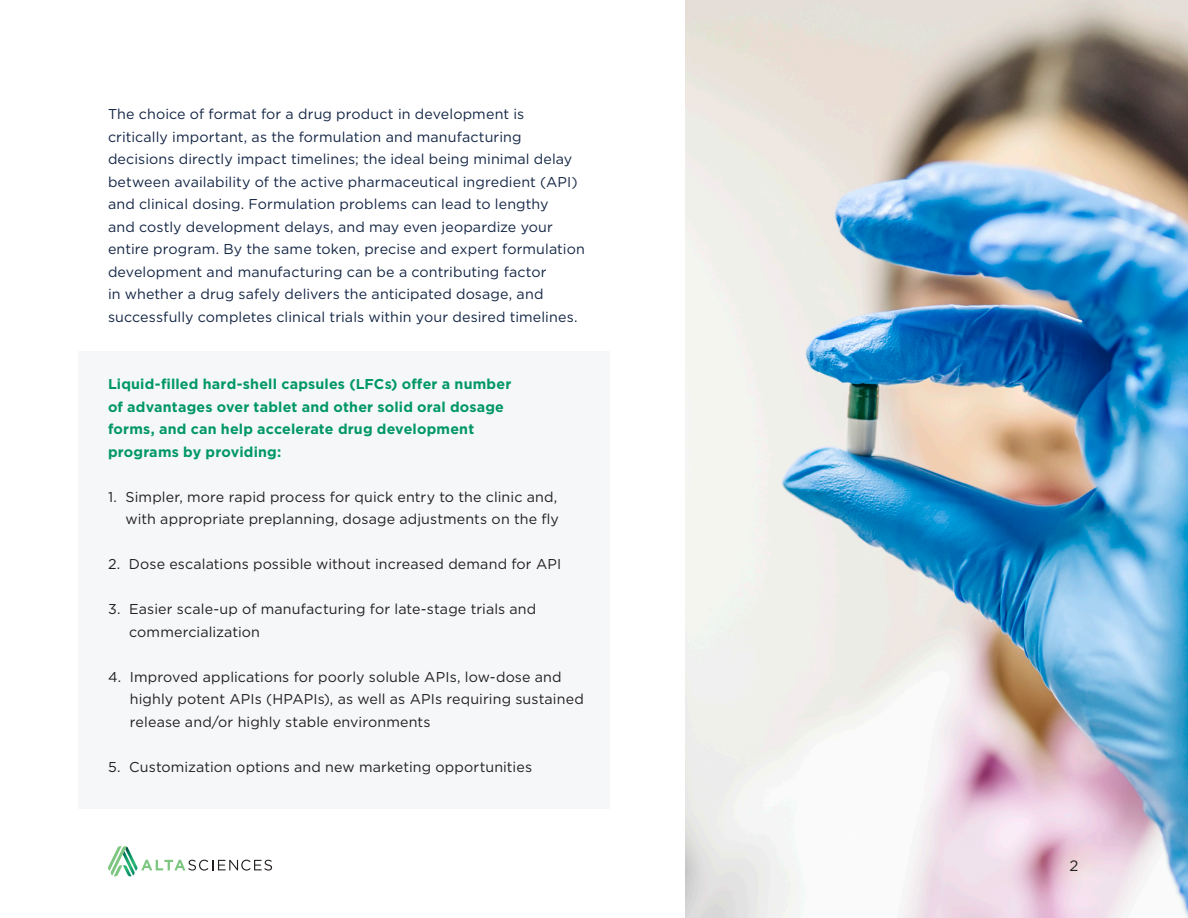
<style>
.page{position:relative;width:1188px;height:918px;background:#fff}
.page>*{position:absolute;margin:0;border:0;box-sizing:border-box;transform-origin:0 0}
.t1{font:15px "Gotham";color:#231f20}
.t2{font:14.25px/22.5px "Gotham";letter-spacing:.01em;color:#142645}
.t3{font:14.25px/22.5px "Gotham";letter-spacing:.01em;color:#231f20}
.emphasis_H3{font:700 14.25px/22.5px "Gotham";letter-spacing:.015em;color:#009766}
.t4{font:13.5px "Gotham";color:#231f20}
</style>
<div class="page">
<svg style="left:108px;top:846px;width:164px;height:31px"></svg>
<div style="left:78px;top:351px;width:531px;height:458px;background:#f5f7f9"></div>
<img style="left:685px;top:0;width:503px;height:918px">
<p class="t2" style="left:108px;top:103px;width:478px">The choice of format for a drug product in development is critically important, as the formulation and manufacturing decisions directly impact timelines; the ideal being minimal delay between availability of the active pharmaceutical ingredient (API) and clinical dosing. Formulation problems can lead to lengthy<br>and costly development delays, and may even jeopardize your entire program. By the same token, precise and expert formulation development and manufacturing can be a contributing factor<br>in whether a drug safely delivers the anticipated dosage, and successfully completes clinical trials within your desired timelines.</p>
<h3 class="emphasis_H3" style="left:108px;top:373px;width:405px">Liquid-filled hard-shell capsules (LFCs) offer a number of advantages over tablet and other solid oral dosage forms, and can help accelerate drug development programs by providing:</h3>
<p class="t3" style="left:108px;top:485px;width:452px;text-align:right">1. Simpler, more rapid process for quick entry to the clinic and, with appropriate preplanning, dosage adjustments on the fly</p>
<p class="t3" style="left:108px;top:553px;width:455px">2. Dose escalations possible without increased demand for API</p>
<p class="t3" style="left:129px;top:598px;width:409px;text-indent:-21px">3. Easier scale-up of manufacturing for late-stage trials and commercialization</p>
<p class="t3" style="left:130px;top:665px;width:455px;text-indent:-22px">4. Improved applications for poorly soluble APIs, low-dose and highly potent APIs (HPAPIs), as well as APIs requiring sustained release and/or highly stable environments</p>
<p class="t3" style="left:108px;top:755px;width:426px">5. Customization options and new marketing opportunities</p>
<p class="t1" style="left:1070px;top:856px;width:10px">2</p>
<p class="t4" style="left:1070px;top:858px;width:10px">2</p>
</div>
